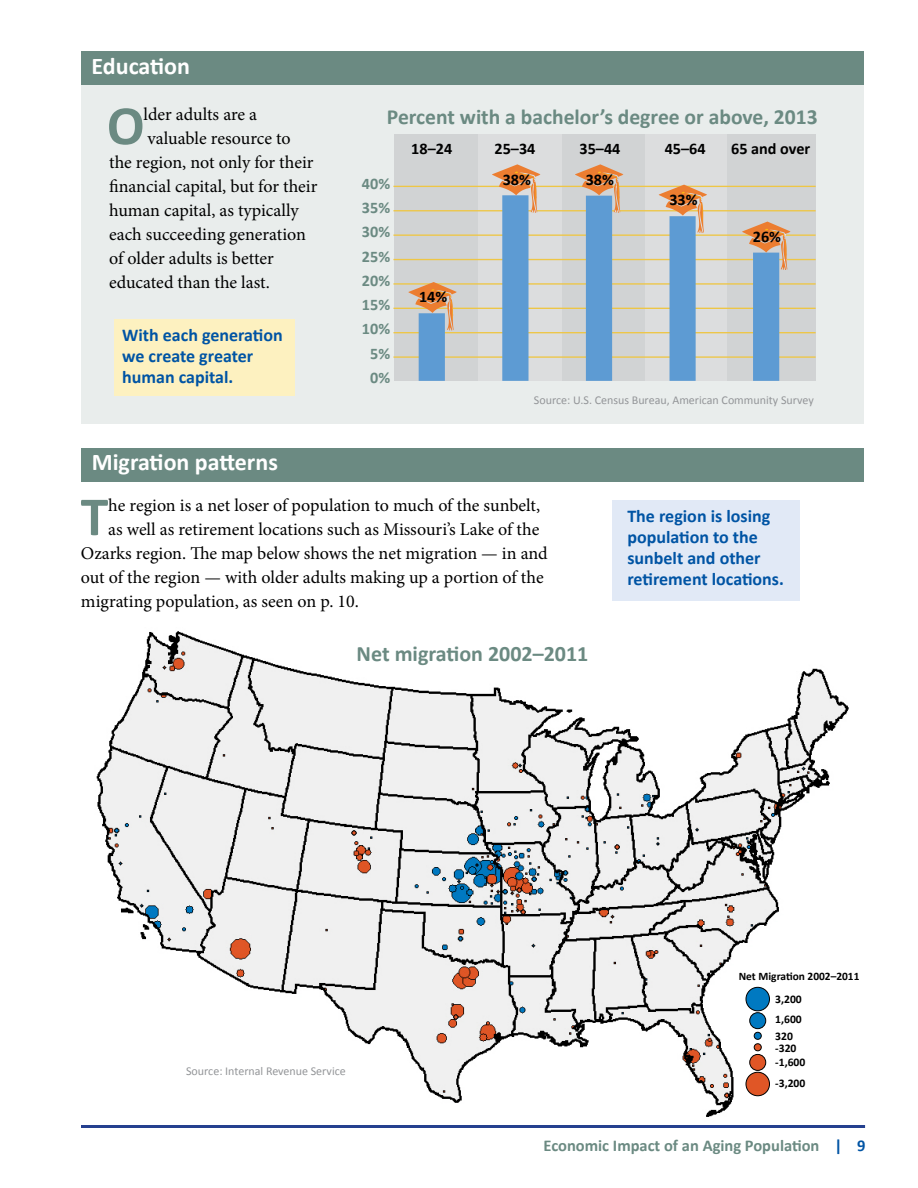
<style>
.page{position:relative;width:918px;height:1188px;background:#fff}
.page>*{position:absolute;margin:0;border:0;box-sizing:border-box;transform-origin:0 0}
.t1{font:700 55.8px "Calibri";color:#6b8a82}
.t2{font:700 24px "Calibri";color:#fff}
.t3{font:700 22.05px "Calibri";color:#6b8a82}
.t4{font:700 21.6px "Calibri";color:#6b8a82}
.t5{font:18px "Minion Pro";color:#000}
.t6{font:700 18px/21px "Calibri";color:#0054a4}
.t7{font:700 16.5px "Calibri";color:#6b8a82}
.t8{font:700 16.2px "Calibri";color:#000}
.t9{font:700 16.2px/24.3px "Calibri";color:#6b8a82;text-align:center}
.t10{font:12px "Calibri";color:#939598}
.t11{font:700 11.7px/19.6px "Calibri";color:#000}
.t12{font:700 11.4px "Calibri";color:#000}
.s1{color:#0054a4}
</style>
<div class="page">
<hr style="left:81px;top:1125px;width:784px;height:3px;background:#25408f">
<img style="left:96px;top:631px;width:752px;height:486px">
<div style="left:746px;top:987px;width:23px;height:24px;background:#0079c1;border-radius:50%"></div>
<div style="left:746px;top:987px;width:24px;height:24px;border:1px solid #000;border-radius:50%"></div>
<div style="left:750px;top:1013px;width:16px;height:16px;background:#0079c1;border-radius:50%"></div>
<div style="left:749px;top:1012px;width:17px;height:17px;border:1px solid #000;border-radius:50%"></div>
<div style="left:754px;top:1032px;width:7px;height:7px;background:#0079c1;border-radius:50%"></div>
<div style="left:754px;top:1032px;width:8px;height:8px;border:1px solid #000;border-radius:50%"></div>
<div style="left:746px;top:1072px;width:23px;height:24px;background:#e05626;border-radius:50%"></div>
<div style="left:746px;top:1072px;width:24px;height:24px;border:1px solid #000;border-radius:50%"></div>
<div style="left:750px;top:1054px;width:16px;height:16px;background:#e05626;border-radius:50%"></div>
<div style="left:749px;top:1054px;width:17px;height:17px;border:1px solid #000;border-radius:50%"></div>
<div style="left:754px;top:1044px;width:7px;height:7px;background:#e05626;border-radius:50%"></div>
<div style="left:754px;top:1043px;width:8px;height:8px;border:1px solid #000;border-radius:50%"></div>
<div style="left:81px;top:67px;width:783px;height:356px;background:#e9edec"></div>
<div style="left:727px;top:135px;width:89px;height:246px;background:#d1d3d4"></div>
<div style="left:644px;top:135px;width:83px;height:246px;background:#dcddde"></div>
<div style="left:561px;top:135px;width:83px;height:246px;background:#d1d3d4"></div>
<div style="left:478px;top:135px;width:83px;height:246px;background:#dcddde"></div>
<div style="left:394px;top:135px;width:84px;height:246px;background:#d1d3d4"></div>
<hr style="left:393px;top:186px;width:423px;height:1px;background:#eec646">
<hr style="left:393px;top:210px;width:423px;height:1px;background:#eec646">
<hr style="left:393px;top:234px;width:423px;height:2px;background:#eec646">
<hr style="left:393px;top:259px;width:423px;height:1px;background:#eec646">
<hr style="left:393px;top:283px;width:423px;height:2px;background:#eec646">
<hr style="left:393px;top:308px;width:423px;height:1px;background:#eec646">
<hr style="left:393px;top:332px;width:423px;height:1px;background:#eec646">
<hr style="left:393px;top:356px;width:423px;height:2px;background:#eec646">
<svg style="left:419px;top:195px;width:360px;height:186px"></svg>
<svg style="left:408px;top:282px;width:49px;height:48px"></svg>
<svg style="left:492px;top:164px;width:48px;height:49px"></svg>
<svg style="left:575px;top:164px;width:48px;height:49px"></svg>
<svg style="left:659px;top:185px;width:48px;height:48px"></svg>
<svg style="left:742px;top:222px;width:48px;height:48px"></svg>
<div style="left:114px;top:319px;width:181px;height:77px;background:#fdf1c0"></div>
<div style="left:612px;top:501px;width:188px;height:100px;background:#e1e9f6"></div>
<div style="left:81px;top:51px;width:783px;height:34px;background:#6b8a82"></div>
<div style="left:81px;top:448px;width:783px;height:33px;background:#6b8a82"></div>
<h2 class="t2" style="left:92px;top:50px;width:100px">Education</h2>
<h1 class="t1" style="left:107px;top:90px;width:39px">O</h1>
<p class="t5" style="left:144px;top:102px;width:115px">lder adults are a</p>
<p class="t5" style="left:148px;top:126px;width:145px">valuable resource to</p>
<p class="t5" style="left:109px;top:150px;width:206px">the region, not only for their</p>
<p class="t5" style="left:109px;top:174px;width:210px">financial capital, but for their</p>
<p class="t5" style="left:109px;top:198px;width:191px">human capital, as typically</p>
<p class="t5" style="left:109px;top:222px;width:198px">each succeeding generation</p>
<p class="t5" style="left:109px;top:246px;width:166px">of older adults is better</p>
<p class="t5" style="left:109px;top:270px;width:162px">educated than the last.</p>
<p class="t6" style="left:122px;top:324px;width:162px">With each generation we create greater human capital.</p>
<h2 class="t2" style="left:92px;top:447px;width:188px">Migration patterns</h2>
<p class="t4" style="left:387px;top:103px;width:432px">Percent with a bachelor’s degree or above, 2013</p>
<p class="t8" style="left:411px;top:139px;width:42px">18–24</p>
<p class="t8" style="left:495px;top:139px;width:42px">25–34</p>
<p class="t8" style="left:580px;top:139px;width:42px">35–44</p>
<p class="t8" style="left:665px;top:139px;width:42px">45–64</p>
<p class="t8" style="left:731px;top:139px;width:81px">65 and over</p>
<p class="t9" style="left:362px;top:171px;width:30px">40%<br>35%<br>30%<br>25%<br>20%<br>15%<br>10%<br>5%<br>0%</p>
<p class="t8" style="left:419px;top:286px;width:30px">14%</p>
<p class="t8" style="left:503px;top:169px;width:30px">38%</p>
<p class="t8" style="left:586px;top:169px;width:30px">38%</p>
<p class="t8" style="left:669px;top:189px;width:30px">33%</p>
<p class="t8" style="left:753px;top:226px;width:30px">26%</p>
<p class="t10" style="left:534px;top:393px;width:281px">Source: U.S. Census Bureau, American Community Survey</p>
<h1 class="t1" style="left:81px;top:481px;width:29px">T</h1>
<p class="t5" style="left:108px;top:493px;width:433px">he region is a net loser of population to much of the sunbelt,</p>
<p class="t5" style="left:108px;top:517px;width:433px">as well as retirement locations such as Missouri’s Lake of the</p>
<p class="t5" style="left:81px;top:541px;width:468px">Ozarks region. The map below shows the net migration — in and</p>
<p class="t5" style="left:81px;top:565px;width:464px">out of the region — with older adults making up a portion of the</p>
<p class="t5" style="left:81px;top:589px;width:279px">migrating population, as seen on p. 10.</p>
<p class="t3" style="left:357px;top:639px;width:233px">Net migration 2002–2011</p>
<p class="t6" style="left:627px;top:505px;width:158px">The region is losing population to the sunbelt and other retirement locations.</p>
<p class="t10" style="left:186px;top:1063px;width:161px">Source: Internal Revenue Service</p>
<p class="t12" style="left:739px;top:969px;width:122px">Net Migration 2002–2011</p>
<p class="t11" style="left:775px;top:990px;width:28px">3,200<br>1,600</p>
<p class="t11" style="left:775px;top:1026px;width:19px">320</p>
<p class="t11" style="left:775px;top:1074px;width:32px">-3,200</p>
<p class="t11" style="left:775px;top:1038px;width:23px">-320</p>
<p class="t11" style="left:775px;top:1052px;width:32px">-1,600</p>
<p class="t7" style="left:544px;top:1135px;width:323px">Economic Impact of an Aging Population <span class="s1">| 9</span></p>
</div>
